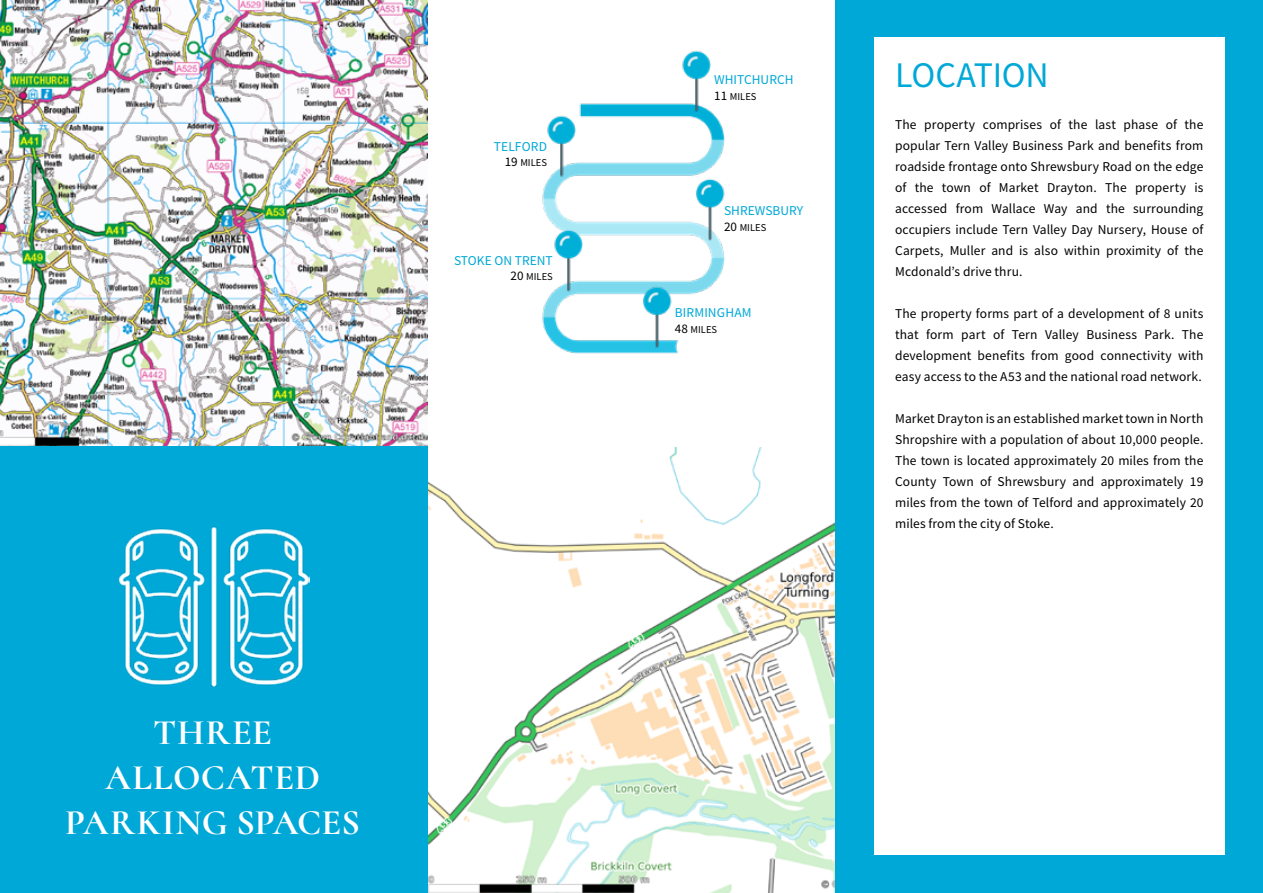
<style>
.page{position:relative;width:1263px;height:893px;background:#fff}
.page>*{position:absolute;margin:0;border:0;box-sizing:border-box;transform-origin:0 0}
.t1{font:700 36px/45px "Cormorant";letter-spacing:.015em;color:#fff;text-align:center}
.t2{font:36px "Source Sans Variable";letter-spacing:-.01em;color:#00a8d7}
.t3{font:13.5px/21px "Source Sans Variable";letter-spacing:.005em;color:#000;text-align:justify}
.t4{font:13.5px "Source Sans Variable";color:#00a8d7}
.t5{font:10.5px "Source Sans Variable";color:#000}
.s1{font-size:13.2px}
</style>
<div class="page">
<img style="left:427px;top:447px;width:409px;height:446px">
<img style="left:0;top:0;width:427px;height:446px">
<div style="left:836px;top:0;width:427px;height:893px;background:#00a8d7"></div>
<div style="left:874px;top:37px;width:351px;height:818px;background:#fff"></div>
<div style="left:0;top:446px;width:427px;height:447px;background:#00a8d7"></div>
<img style="left:542px;top:103px;width:183px;height:251px">
<img style="left:542px;top:103px;width:70px;height:97px">
<img style="left:642px;top:50px;width:83px;height:85px">
<img style="left:656px;top:156px;width:69px;height:107px">
<img style="left:542px;top:207px;width:76px;height:107px">
<img style="left:118px;top:526px;width:191px;height:161px">
<img style="left:602px;top:263px;width:105px;height:91px">
<p class="t4" style="left:494px;top:138px;width:55px">TELFORD</p>
<p class="t5" style="left:505px;top:157px;width:44px"><span class="s1">19</span> MILES</p>
<p class="t4" style="left:454px;top:252px;width:100px">STOKE ON TRENT</p>
<p class="t5" style="left:511px;top:271px;width:44px"><span class="s1">20</span> MILES</p>
<h1 class="t1" style="left:65px;top:709px;width:297px">THREE<br>ALLOCATED<br>PARKING SPACES</h1>
<p class="t4" style="left:714px;top:72px;width:81px">WHITCHURCH</p>
<p class="t5" style="left:714px;top:90px;width:44px"><span class="s1">11</span> MILES</p>
<p class="t4" style="left:724px;top:202px;width:81px">SHREWSBURY</p>
<p class="t5" style="left:724px;top:221px;width:44px"><span class="s1">20</span> MILES</p>
<p class="t4" style="left:675px;top:304px;width:78px">BIRMINGHAM</p>
<p class="t5" style="left:675px;top:323px;width:44px"><span class="s1">48</span> MILES</p>
<h1 class="t2" style="left:895px;top:53px;width:155px">LOCATION</h1>
<p class="t3" style="left:895px;top:114px;width:310px">The property comprises of the last phase of the popular Tern Valley Business Park and benefits from roadside frontage onto Shrewsbury Road on the edge of the town of Market Drayton. The property is accessed from Wallace Way and the surrounding occupiers include Tern Valley Day Nursery, House of Carpets, Muller and is also within proximity of the Mcdonald’s drive thru.</p>
<p class="t3" style="left:895px;top:303px;width:310px">The property forms part of a development of 8 units that form part of Tern Valley Business Park. The development benefits from good connectivity with easy access to the A53 and the national road network.</p>
<p class="t3" style="left:895px;top:408px;width:310px">Market Drayton is an established market town in North Shropshire with a population of about 10,000 people.<br>The town is located approximately 20 miles from the County Town of Shrewsbury and approximately 19 miles from the town of Telford and approximately 20 miles from the city of Stoke.</p>
</div>
